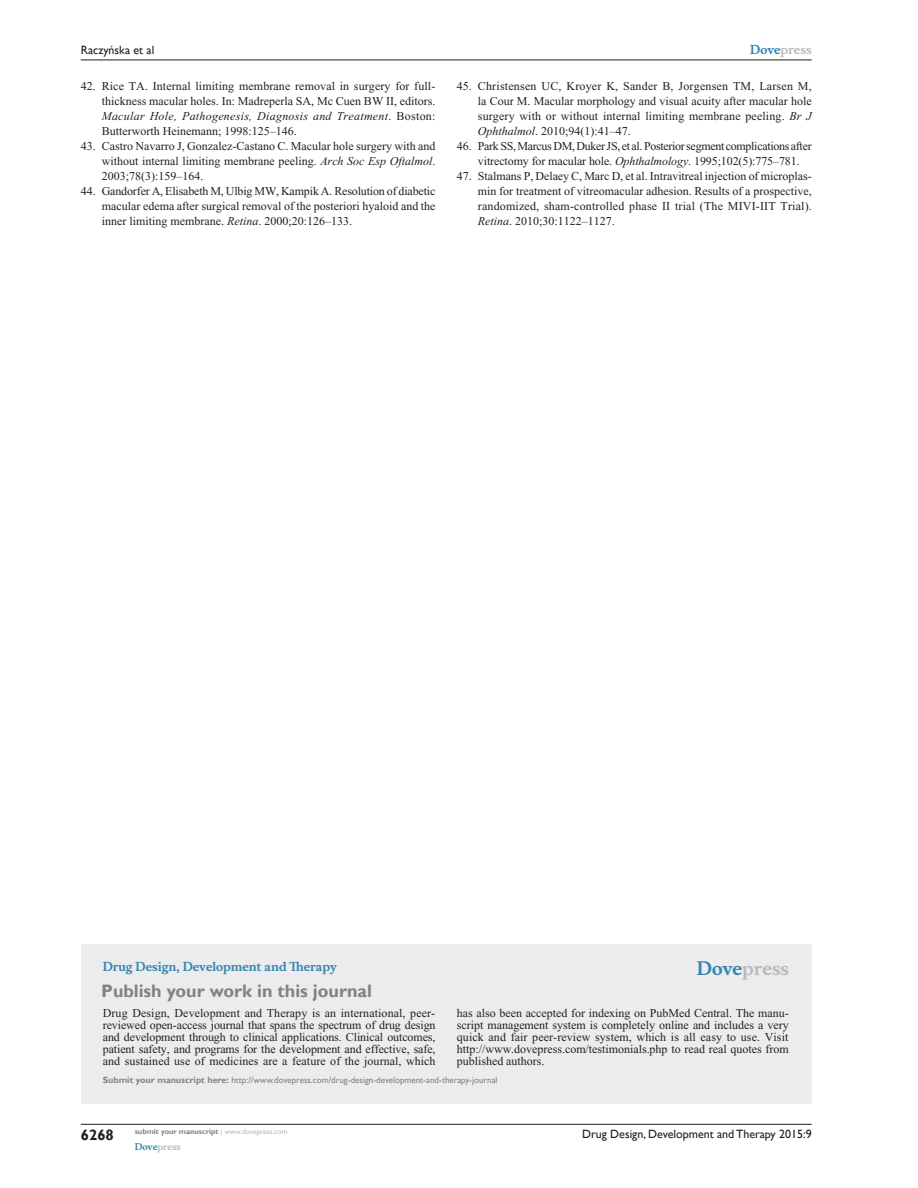
<style>
.page{position:relative;width:918px;height:1188px;background:#fff}
.page>*{position:absolute;margin:0;border:0;box-sizing:border-box;transform-origin:0 0}
.PromBx-H1{font:700 18px "Gill Sans";color:#808285}
.PromBx-Brand{font:700 18px "Musee";color:#b8b9bc}
.t1{font:700 15px "Gill Sans";color:#231f20}
.RefNL2{font:12px/15px "Times New Roman";color:#231f20;text-align:justify}
.PromBx-Tx{font:12px/12px "Times New Roman";color:#231f20;text-align:justify}
.RefNL2-2{font:12px/15px "Times New Roman";letter-spacing:-.025em;color:#231f20}
.t2{font:12px "Gill Sans";color:#231f20}
.PromBx-JrnlName{font:700 12px "Musee";color:#3485ae}
.t3{font:700 12px "Musee";color:#b8b9bc}
.PromBx-SubmitMssWebA{font:9px "Gill Sans";color:#808285}
.t4{font:700 9px "Musee";color:#b8b9bc}
.t5{font:700 7.5px "Gill Sans";color:#808285}
.s1{font-style:italic}
.s2{color:#3485ae}
.s3{font-weight:700}
.s4{font-weight:400;color:#b8b9bc}
</style>
<div class="page">
<div style="left:81px;top:944px;width:731px;height:159px;background:#ececee"></div>
<hr style="left:81px;top:1124px;width:731px;height:1px;background:#231f20">
<hr style="left:81px;top:60px;width:731px;height:1px;background:#231f20">
<p class="t2" style="left:81px;top:43px;width:75px">Raczyńska et al</p>
<p class="RefNL2" style="left:102px;top:79px;width:335px;text-indent:-21px">42. Rice TA. Internal limiting membrane removal in surgery for full&shy;thickness macular holes. In: Madreperla SA, Mc Cuen BW II, editors.<br><span class="s1">Macular Hole, Pathogenesis, Diagnosis and Treatment</span>. Boston:<br>Butterworth Heinemann; 1998:125–146.</p>
<p class="RefNL2" style="left:102px;top:139px;width:335px;text-indent:-21px">43. Castro Navarro J, Gonzalez-Castano C. Macular hole surgery with and without internal limiting membrane peeling. <span class="s1">Arch Soc Esp Oftalmol</span>.<br>2003;78(3):159–164.</p>
<p class="RefNL2" style="left:102px;top:184px;width:335px;text-indent:-21px">44. Gandorfer A, Elisabeth M, Ulbig MW, Kampik A. Resolution of diabetic macular edema after surgical removal of the posteriori hyaloid and the inner limiting membrane. <span class="s1">Retina</span>. 2000;20:126–133.</p>
<p class="t3" style="left:750px;top:43px;width:63px"><span class="s2">Dove</span>press</p>
<p class="RefNL2" style="left:478px;top:79px;width:335px;text-indent:-21px">45. Christensen UC, Kroyer K, Sander B, Jorgensen TM, Larsen M, la Cour M. Macular morphology and visual acuity after macular hole surgery with or without internal limiting membrane peeling. <span class="s1">Br J Ophthalmol</span>. 2010;94(1):41–47.</p>
<p class="RefNL2-2" style="left:478px;top:139px;width:335px;text-indent:-21px">46. Park SS, Marcus DM, Duker JS, et al. Posterior segment complications after vitrectomy for macular hole. <span class="s1">Ophthalmology</span>. 1995;102(5):775–781.</p>
<p class="RefNL2" style="left:478px;top:169px;width:335px;text-indent:-21px">47. Stalmans P, Delaey C, Marc D, et al. Intravitreal injection of microplas&shy;min for treatment of vitreomacular adhesion. Results of a prospective, randomized, sham-controlled phase II trial (The MIVI-IIT Trial).<br><span class="s1">Retina</span>. 2010;30:1122–1127.</p>
<p class="PromBx-JrnlName" style="left:103px;top:959px;width:236px">Drug Design, Development and Therapy</p>
<p class="PromBx-H1" style="left:101px;top:980px;width:272px">Publish your work in this journal</p>
<p class="PromBx-Brand" style="left:697px;top:958px;width:94px"><span class="s2">Dove</span>press</p>
<p class="PromBx-Tx" style="left:103px;top:1007px;width:334px">Drug Design, Development and Therapy is an international, peer&shy;reviewed open-access journal that spans the spectrum of drug design and development through to clinical applications. Clinical outcomes, patient safety, and programs for the development and effective, safe, and sustained use of medicines are a feature of the journal, which</p>
<p class="PromBx-Tx" style="left:457px;top:1007px;width:333px">has also been accepted for indexing on PubMed Central. The manu&shy;script management system is completely online and includes a very quick and fair peer-review system, which is all easy to use. Visit http://www.dovepress.com/testimonials.php to read real quotes from published authors.</p>
<p class="PromBx-SubmitMssWebA" style="left:103px;top:1075px;width:396px"><span class="s3">Submit your manuscript here:</span> http://www.dovepress.com/drug-design-development-and-therapy-journal</p>
<p class="t1" style="left:81px;top:1126px;width:35px">6268</p>
<p class="t5" style="left:135px;top:1127px;width:154px">submit your manuscript <span class="s4">| www.dovepress.com</span></p>
<p class="t4" style="left:135px;top:1141px;width:48px"><span class="s2">Dove</span>press</p>
<p class="t2" style="left:582px;top:1127px;width:231px">Drug Design, Development and Therapy 2015:9</p>
</div>
